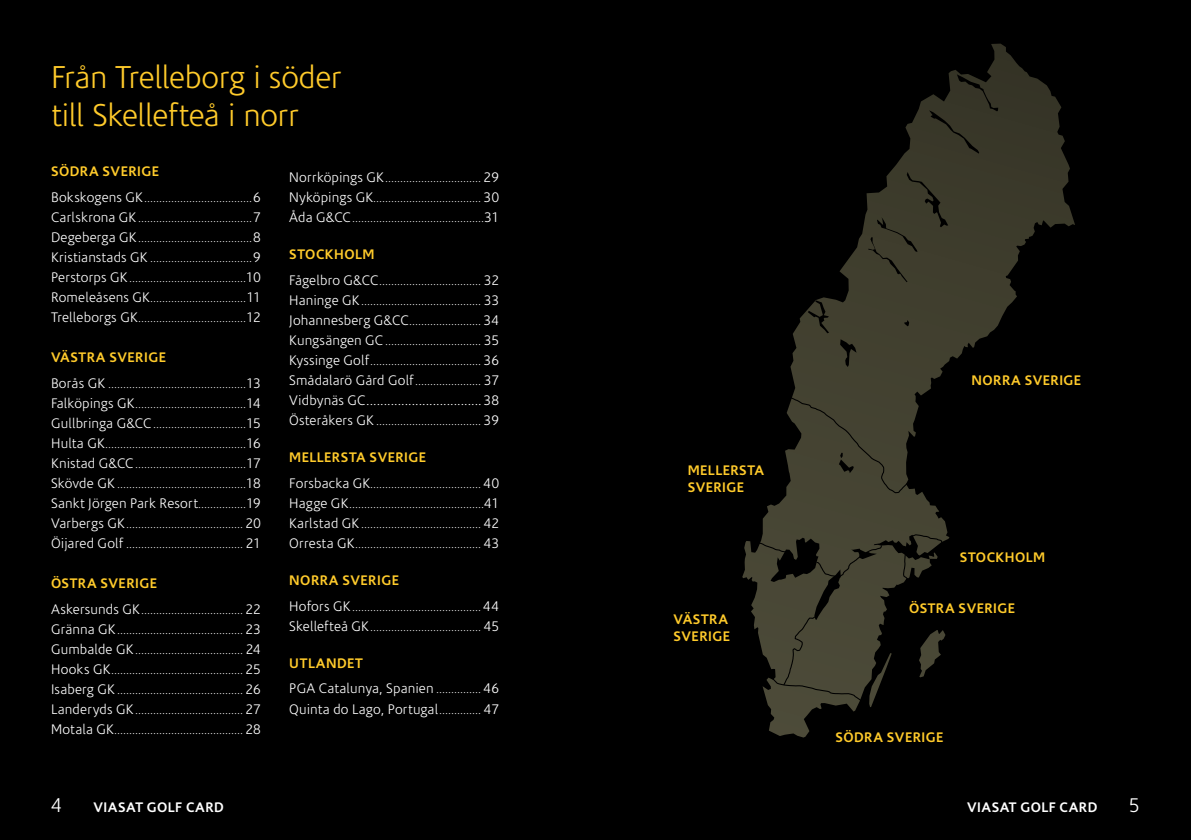
<style>
.page{position:relative;width:1191px;height:840px;background:#fff}
.page>*{position:absolute;margin:0;border:0;box-sizing:border-box;transform-origin:0 0}
.t1{font:300 32px/38px "Corisande";letter-spacing:-.015em;color:#ffcb2b}
.t2{font:300 20px "Corisande";color:#fff}
.t3{font:300 14px/25.6px "Corisande";letter-spacing:.01em;color:#fff}
.t4{font:700 14px/16.8px "Corisande";letter-spacing:.035em;color:#ffcb2b}
.t5{font:700 14px "Corisande";letter-spacing:.035em;color:#fff}
.t6{font:300 12px/20px "Corisande";color:#fff;text-align:justify}
.s1{font-size:14px}
.s2{font-size:12px}
.s3{font-weight:700;color:#ffcb2b}
</style>
<div class="page">
<div style="left:0;top:0;width:1191px;height:839px;background:#000"></div>
<svg style="left:742px;top:44px;width:333px;height:693px"></svg>
<svg style="left:919px;top:629px;width:26px;height:48px"></svg>
<svg style="left:869px;top:652px;width:22px;height:54px"></svg>
<div style="left:770px;top:614px;width:93px;height:88px;background:#4a4937"></div>
<svg style="left:757px;top:541px;width:31px;height:12px"></svg>
<svg style="left:815px;top:544px;width:67px;height:34px"></svg>
<svg style="left:902px;top:552px;width:7px;height:28px"></svg>
<svg style="left:911px;top:533px;width:32px;height:11px"></svg>
<svg style="left:789px;top:396px;width:120px;height:97px"></svg>
<h1 class="t1" style="left:51px;top:59px;width:292px">Från Trelleborg i söder till Skellefteå i norr</h1>
<p class="t4" style="left:51px;top:163px;width:109px">SÖDRA SVERIGE</p>
<p class="t6" style="left:51px;top:188px;width:211px"><span class="s1">Bokskogens GK</span>....................................<span class="s1">6<br>Carlskrona GK</span>......................................<span class="s1">7<br>Degeberga GK</span>......................................<span class="s1">8<br>Kristianstads GK</span> ..................................<span class="s1">9<br>Perstorps GK</span>.......................................<span class="s1">10<br>Romeleåsens GK</span>................................<span class="s1">11<br>Trelleborgs GK</span>....................................<span class="s1">12</span></p>
<p class="t4" style="left:51px;top:349px;width:116px">VÄSTRA SVERIG E</p>
<p class="t6" style="left:51px;top:374px;width:211px"><span class="s1">Borås GK</span> ..............................................<span class="s1">13<br>Falköpings GK</span>.....................................<span class="s1">14<br>Gullbringa G&amp;CC</span>...............................<span class="s1">15<br>Hulta GK</span>...............................................<span class="s1">16<br>Knistad G&amp;CC</span>.....................................<span class="s1">17<br>Skövde GK</span> ...........................................<span class="s1">18</span></p>
<p class="t3" style="left:51px;top:490px;width:211px">Sankt Jörgen Park Resort<span class="s2">................</span>19</p>
<p class="t6" style="left:51px;top:514px;width:211px"><span class="s1">Varbergs GK</span>....................................... <span class="s1">20<br>Öijared Golf</span> ....................................... <span class="s1">21</span></p>
<p class="t4" style="left:51px;top:574px;width:107px">ÖSTRA SVERIG E</p>
<p class="t6" style="left:51px;top:599px;width:211px"><span class="s1">Askersunds GK</span>.................................. <span class="s1">22<br>Gränna GK</span>.......................................... <span class="s1">23<br>Gumbalde GK</span>.................................... <span class="s1">24<br>Hooks GK</span>............................................ <span class="s1">25<br>Isaberg GK</span> .......................................... <span class="s1">26<br>Landeryds GK</span>.................................... <span class="s1">27<br>Motala GK</span>........................................... <span class="s1">28</span></p>
<p class="t6" style="left:289px;top:168px;width:211px"><span class="s1">Norrköpings GK</span>................................ <span class="s1">29<br>Nyköpings GK</span>.................................... <span class="s1">30<br>Åda G&amp;CC</span>............................................<span class="s1">31</span></p>
<p class="t4" style="left:289px;top:246px;width:87px">STOCKHOLM</p>
<p class="t6" style="left:289px;top:271px;width:211px"><span class="s1">Fågelbro G&amp;CC</span>.................................. <span class="s1">32<br>Haninge GK</span>........................................ <span class="s1">33<br>Johannesberg G&amp;CC</span>........................ <span class="s1">34<br>Kungsängen GC</span> ................................ <span class="s1">35<br>Kyssinge Golf</span>..................................... <span class="s1">36<br>Smådalarö Gård Golf</span>...................... <span class="s1">37</span></p>
<p class="t3" style="left:289px;top:388px;width:211px">Vidbynäs GC.................................38</p>
<p class="t6" style="left:289px;top:411px;width:211px"><span class="s1">Österåkers GK</span> ................................... <span class="s1">39</span></p>
<p class="t4" style="left:289px;top:449px;width:138px">MELLERSTA SVERIG E</p>
<p class="t6" style="left:289px;top:474px;width:211px"><span class="s1">Forsbacka GK</span>..................................... <span class="s1">40<br>Hagge GK</span>.............................................<span class="s1">41<br>Karlstad GK</span> ........................................ <span class="s1">42<br>Orresta GK</span>.......................................... <span class="s1">43</span></p>
<p class="t4" style="left:289px;top:571px;width:111px">NORRA SVERIGE</p>
<p class="t6" style="left:289px;top:596px;width:211px"><span class="s1">Hofors GK</span>........................................... <span class="s1">44<br>Skellefteå GK</span>..................................... <span class="s1">45</span></p>
<p class="t3" style="left:289px;top:650px;width:211px"><span class="s3">UTLAN DET<br></span>PGA Catalunya, Spanien <span class="s2">...............</span> 46</p>
<p class="t3" style="left:289px;top:696px;width:211px">Quinta do Lago, Portugal<span class="s2">..............</span> 47</p>
<p class="t4" style="left:687px;top:462px;width:78px">MELLERSTA<br>SVERIGE</p>
<p class="t4" style="left:673px;top:610px;width:58px">VÄSTRA<br>SVERIGE</p>
<p class="t4" style="left:971px;top:372px;width:111px">NORRA SVERIGE</p>
<p class="t4" style="left:960px;top:548px;width:87px">STOCKHOLM</p>
<p class="t4" style="left:909px;top:599px;width:107px">ÖSTRA SVERIG E</p>
<p class="t4" style="left:835px;top:728px;width:109px">SÖDRA SVERIGE</p>
<h2 class="t2" style="left:51px;top:793px;width:12px">4</h2>
<p class="t5" style="left:94px;top:798px;width:132px">VIASAT GOLF CARD</p>
<p class="t5" style="left:967px;top:798px;width:132px">VIASAT GOLF CARD</p>
<h2 class="t2" style="left:1129px;top:793px;width:12px">5</h2>
</div>
